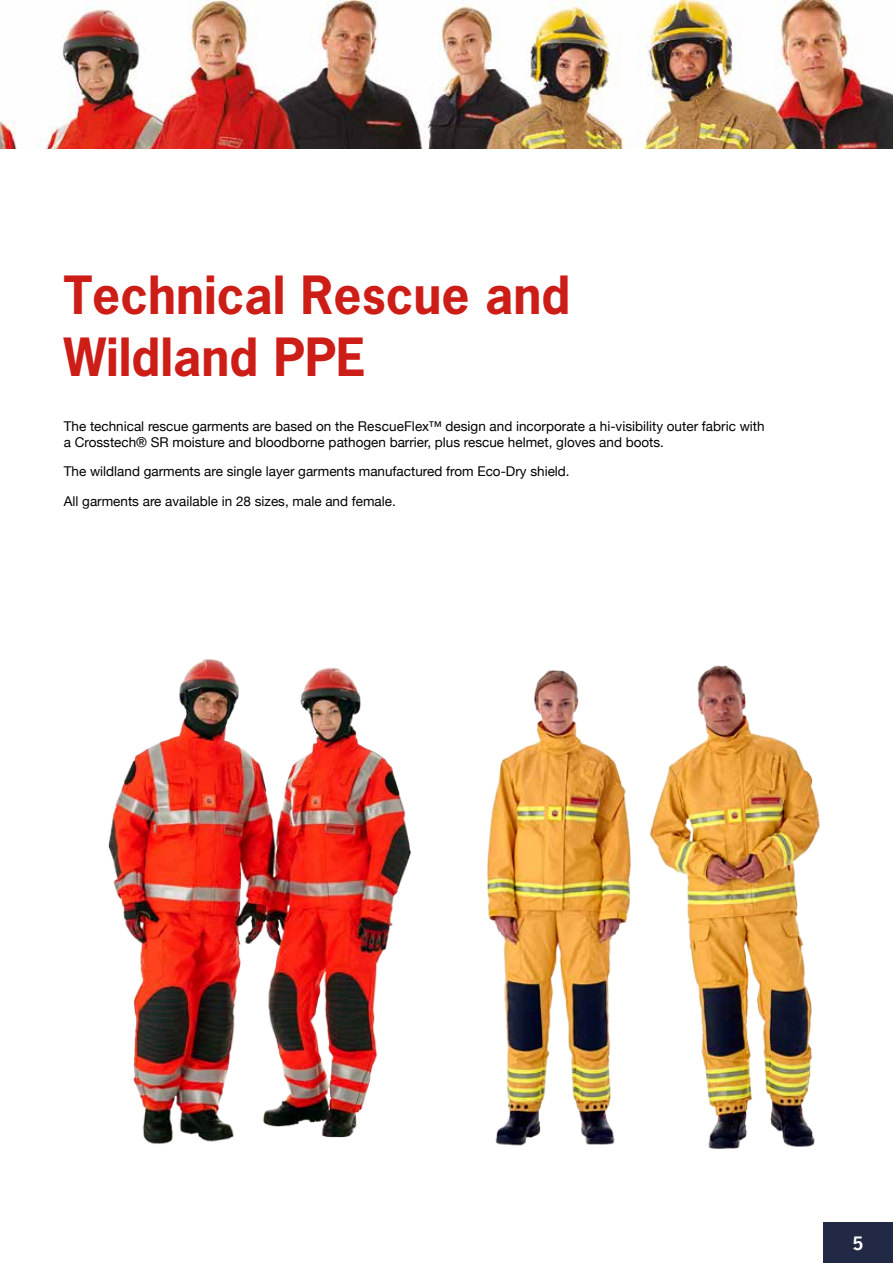
<style>
.page{position:relative;width:893px;height:1263px;background:#fff}
.page>*{position:absolute;margin:0;border:0;box-sizing:border-box;transform-origin:0 0}
.t1{font:700 49.5px/62.2px "News Gothic";color:#cd1d17}
.t2{font:700 18px "News Gothic";color:#fff}
.t3{font:13.5px/16.5px "Helvetica Neue";color:#000}
</style>
<div class="page">
<div style="left:823px;top:1222px;width:70px;height:41px;background:#222944"></div>
<img style="left:108px;top:659px;width:303px;height:485px">
<img style="left:487px;top:670px;width:144px;height:476px">
<img style="left:649px;top:665px;width:171px;height:484px">
<img style="left:0;top:0;width:893px;height:148px">
<h1 class="t1" style="left:64px;top:263px;width:508px">Technical Rescue and<br>Wildland PPE</h1>
<p class="t3" style="left:64px;top:417px;width:702px">The technical rescue garments are based on the RescueFlex™ design and incorporate a hi-visibility outer fabric with a Crosstech® SR moisture and bloodborne pathogen barrier, plus rescue helmet, gloves and boots.</p>
<p class="t3" style="left:64px;top:456px;width:507px;line-height:29.2px">The wildland garments are single layer garments manufactured from Eco-Dry shield.<br>All garments are available in 28 sizes, male and female.</p>
<h2 class="t2" style="left:853px;top:1232px;width:13px">5</h2>
</div>
